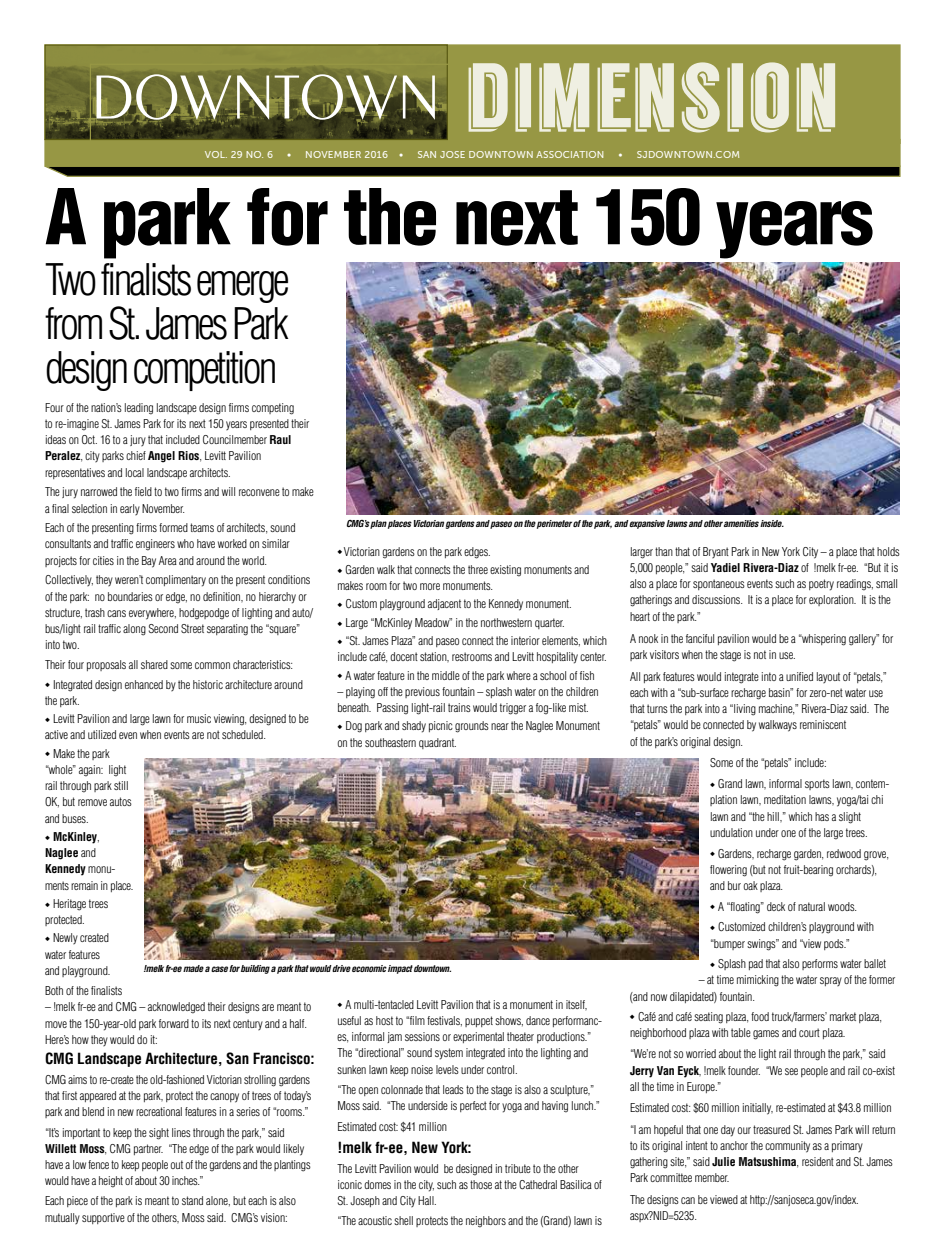
<style>
.page{position:relative;width:945px;height:1260px;background:#fff}
.page>*{position:absolute;margin:0;border:0;box-sizing:border-box;transform-origin:0 0}
.t1{font:91.5px "Langdon";letter-spacing:.01em;color:#fff}
.t2{font:900 condensed 75px "Helvetica LT Std";letter-spacing:-.03em;color:#000}
.t3{font:300 66.38px "Peignot";letter-spacing:-.01em;color:#fff}
.t4{font:300 condensed 42.5px/43.8px "Helvetica LT Std";letter-spacing:-.07em;color:#000;text-align:justify}
.t5{font:700 condensed 15px "Helvetica LT Std";letter-spacing:-.01em;color:#000}
.t6{font:300 condensed 11.88px/16.2px "Helvetica LT Std";letter-spacing:-.01em;color:#000}
.t7{font:10px "Museo Sans 500";letter-spacing:.02em;color:#fff}
.t8{font:italic 700 condensed 9.38px "Helvetica LT Std";letter-spacing:-.04em;color:#000}
.s1{font-weight:700}
</style>
<div class="page">
<div style="left:378px;top:44px;width:523px;height:100px;background:#979744;border:1px solid #979744"></div>
<svg style="left:45px;top:167px;width:856px;height:10px"></svg>
<div style="left:44px;top:139px;width:857px;height:28px;background:#979744"></div>
<svg style="left:44px;top:44px;width:404px;height:96px"></svg>
<img style="left:346px;top:263px;width:554px;height:251px">
<div style="left:90px;top:64px;width:362px;height:81px;border:1px solid #979744"></div>
<img style="left:145px;top:759px;width:554px;height:201px">
<h3 class="t3" style="left:91px;top:59px;width:351px">DOWNTOWN</h3>
<h1 class="t1" style="left:465px;top:42px;width:375px">DIMENSION</h1>
<p class="t7" style="left:205px;top:149px;width:70px">VOL. 29 NO. 6</p>
<p class="t7" style="left:287px;top:149px;width:118px">• NOVEMBER 2016 •</p>
<p class="t7" style="left:417px;top:149px;width:189px">SAN JOSE DOWNTOWN ASSOCIATION</p>
<p class="t7" style="left:619px;top:149px;width:123px">• SJDOWNTOWN.COM</p>
<h2 class="t2" style="left:45px;top:169px;width:830px">A park for the next 150 years</h2>
<h3 class="t4" style="left:45px;top:258px;width:246px">Two finalists emerge from St. James Park design competition</h3>
<p class="t6" style="left:45px;top:399px;width:266px">Four of the nation’s leading landscape design firms competing<br>to re-imagine St. James Park for its next 150 years presented their ideas on Oct. 16 to a jury that included Councilmember <span class="s1">Raul Peralez</span>, city parks chief <span class="s1">Angel Rios</span>, Levitt Pavilion representatives and local landscape architects.</p>
<p class="t6" style="left:45px;top:484px;width:270px">The jury narrowed the field to two firms and will reconvene to make a final selection in early November.</p>
<p class="t6" style="left:45px;top:520px;width:252px">Each of the presenting firms formed teams of architects, sound consultants and traffic engineers who have worked on similar projects for cities in the Bay Area and around the world.</p>
<p class="t6" style="left:45px;top:572px;width:270px">Collectively, they weren’t complimentary on the present conditions of the park: no boundaries or edge, no definition, no hierarchy or structure, trash cans everywhere, hodgepodge of lighting and auto/ bus/light rail traffic along Second Street separating the “square” into two.</p>
<p class="t6" style="left:45px;top:656px;width:250px">Their four proposals all shared some common characteristics:</p>
<p class="t6" style="left:45px;top:676px;width:260px">◆ Integrated design enhanced by the historic architecture around the park.</p>
<p class="t6" style="left:45px;top:711px;width:265px">◆ Levitt Pavilion and large lawn for music viewing, designed to be active and utilized even when events are not scheduled.</p>
<p class="t6" style="left:45px;top:745px;width:88px">◆ Make the park “whole” again: light rail through park still<br>OK, but remove autos and buses.</p>
<p class="t6" style="left:45px;top:828px;width:90px">◆ <span class="s1">McKinley</span>,<br><span class="s1">Naglee</span> and<br><span class="s1">Kennedy</span> monu&shy;ments remain in place.</p>
<p class="t6" style="left:45px;top:895px;width:65px">◆ Heritage trees protected.</p>
<p class="t6" style="left:45px;top:930px;width:67px">◆ Newly created water features and playground.</p>
<p class="t6" style="left:45px;top:983px;width:79px">Both of the finalists</p>
<p class="t6" style="left:45px;top:999px;width:268px">– !melk fr-ee and CMG – acknowledged their designs are meant to move the 150-year-old park forward to its next century and a half.<br>Here’s how they would do it:</p>
<p class="t5" style="left:45px;top:1049px;width:271px">CMG Landscape Architecture, San Francisco:</p>
<p class="t6" style="left:45px;top:1071px;width:268px;text-align:justify">CMG aims to re-create the old-fashioned Victorian strolling gardens that first appeared at the park, protect the canopy of trees of today’s park and blend in new recreational features in a series of “rooms.”</p>
<p class="t6" style="left:45px;top:1124px;width:267px">“It’s important to keep the sight lines through the park,” said <span class="s1">Willett Moss</span>, CMG partner. “The edge of the park would likely have a low fence to keep people out of the gardens and the plantings would have a height of about 30 inches.”</p>
<p class="t6" style="left:45px;top:1193px;width:253px">Each piece of the park is meant to stand alone, but each is also mutually supportive of the others, Moss said. CMG’s vision:</p>
<p class="t8" style="left:346px;top:518px;width:440px">CMG’s plan places Victorian gardens and paseo on the perimeter of the park, and expansive lawns and other amenities inside.</p>
<p class="t6" style="left:630px;top:543px;width:271px">larger than that of Bryant Park in New York City – a place that holds 5,000 people,” said <span class="s1">Yadiel Rivera-Diaz</span> of !melk fr-ee. “But it is also a place for spontaneous events such as poetry readings, small gatherings and discussions. It is a place for exploration. It is the heart of the park.”</p>
<p class="t6" style="left:630px;top:630px;width:265px">A nook in the fanciful pavilion would be a “whispering gallery” for park visitors when the stage is not in use.</p>
<p class="t6" style="left:630px;top:668px;width:261px">All park features would integrate into a unified layout of “petals,” each with a “sub-surface recharge basin” for zero-net water use that turns the park into a “living machine,” Rivera-Diaz said. The “petals” would be connected by walkways reminiscent<br>of the park’s original design.</p>
<p class="t6" style="left:710px;top:755px;width:118px">Some of the “petals” include:</p>
<p class="t6" style="left:710px;top:776px;width:181px">◆ Grand lawn, informal sports lawn, contem&shy;plation lawn, meditation lawns, yoga/tai chi lawn and “the hill,” which has a slight undulation under one of the large trees.</p>
<p class="t6" style="left:710px;top:845px;width:180px">◆ Gardens, recharge garden, redwood grove, flowering (but not fruit-bearing orchards), and bur oak plaza.</p>
<p class="t6" style="left:710px;top:898px;width:149px">◆ A “floating” deck of natural woods.</p>
<p class="t6" style="left:710px;top:919px;width:165px">◆ Customized children’s playground with “bumper swings” and “view pods.”</p>
<p class="t6" style="left:710px;top:956px;width:178px">◆ Splash pad that also performs water ballet</p>
<p class="t6" style="left:630px;top:972px;width:267px;text-indent:69px">– at time mimicking the water spray of the former (and now dilapidated) fountain.</p>
<p class="t6" style="left:630px;top:1008px;width:254px">◆ Café and café seating plaza, food truck/farmers’ market plaza, neighborhood plaza with table games and court plaza.</p>
<p class="t6" style="left:630px;top:1046px;width:267px">“We’re not so worried about the light rail through the park,” said<br><span class="s1">Jerry Van Eyck</span>, !melk founder. “We see people and rail co-exist all the time in Europe.”</p>
<p class="t6" style="left:630px;top:1097px;width:267px;line-height:21.4px">Estimated cost: $60 million initially, re-estimated at $43.8 million “I am hopeful that one day our treasured St. James Park will return</p>
<p class="t6" style="left:630px;top:1137px;width:264px">to its original intent to anchor the community as a primary gathering site,” said <span class="s1">Julie Matsushima</span>, resident and St. James<br>Park committee member.</p>
<p class="t6" style="left:630px;top:1191px;width:230px">The designs can be viewed at http://sanjoseca.gov/index. aspx?NID=5235.</p>
<p class="t6" style="left:338px;top:543px;width:155px">◆ Victorian gardens on the park edges.</p>
<p class="t6" style="left:338px;top:561px;width:253px">◆ Garden walk that connects the three existing monuments and makes room for two more monuments.</p>
<p class="t6" style="left:338px;top:596px;width:236px">◆ Custom playground adjacent to the Kennedy monument.</p>
<p class="t6" style="left:338px;top:614px;width:229px">◆ Large “McKinley Meadow” in the northwestern quarter.</p>
<p class="t6" style="left:338px;top:633px;width:271px">◆ “St. James Plaza” and paseo connect the interior elements, which include café, docent station, restrooms and Levitt hospitality center.</p>
<p class="t6" style="left:338px;top:667px;width:259px">◆ A water feature in the middle of the park where a school of fish</p>
<p class="t6" style="left:338px;top:683px;width:263px">– playing off the previous fountain – splash water on the children beneath. Passing light-rail trains would trigger a fog-like mist.</p>
<p class="t6" style="left:338px;top:718px;width:264px">◆ Dog park and shady picnic grounds near the Naglee Monument on the southeastern quadrant.</p>
<p class="t8" style="left:143px;top:963px;width:310px">!melk fr-ee made a case for building a park that would drive economic impact downtown.</p>
<p class="t6" style="left:338px;top:996px;width:266px">◆ A multi-tentacled Levitt Pavilion that is a monument in itself, useful as host to “film festivals, puppet shows, dance performanc&shy;es, informal jam sessions or experimental theater productions.” The “directional” sound system integrated into the lighting and sunken lawn keep noise levels under control.</p>
<p class="t6" style="left:338px;top:1082px;width:264px">“The open colonnade that leads to the stage is also a sculpture,”<br>Moss said. “The underside is perfect for yoga and having lunch.”</p>
<p class="t6" style="left:338px;top:1118px;width:111px">Estimated cost: $41 million</p>
<p class="t5" style="left:338px;top:1138px;width:136px">!melk fr-ee, New York:</p>
<p class="t6" style="left:338px;top:1160px;width:266px">The Levitt Pavilion would be designed in tribute to the other iconic domes in the city, such as those at the Cathedral Basilica of<br>St. Joseph and City Hall.</p>
<p class="t6" style="left:338px;top:1212px;width:266px">“The acoustic shell protects the neighbors and the (Grand) lawn is</p>
</div>
